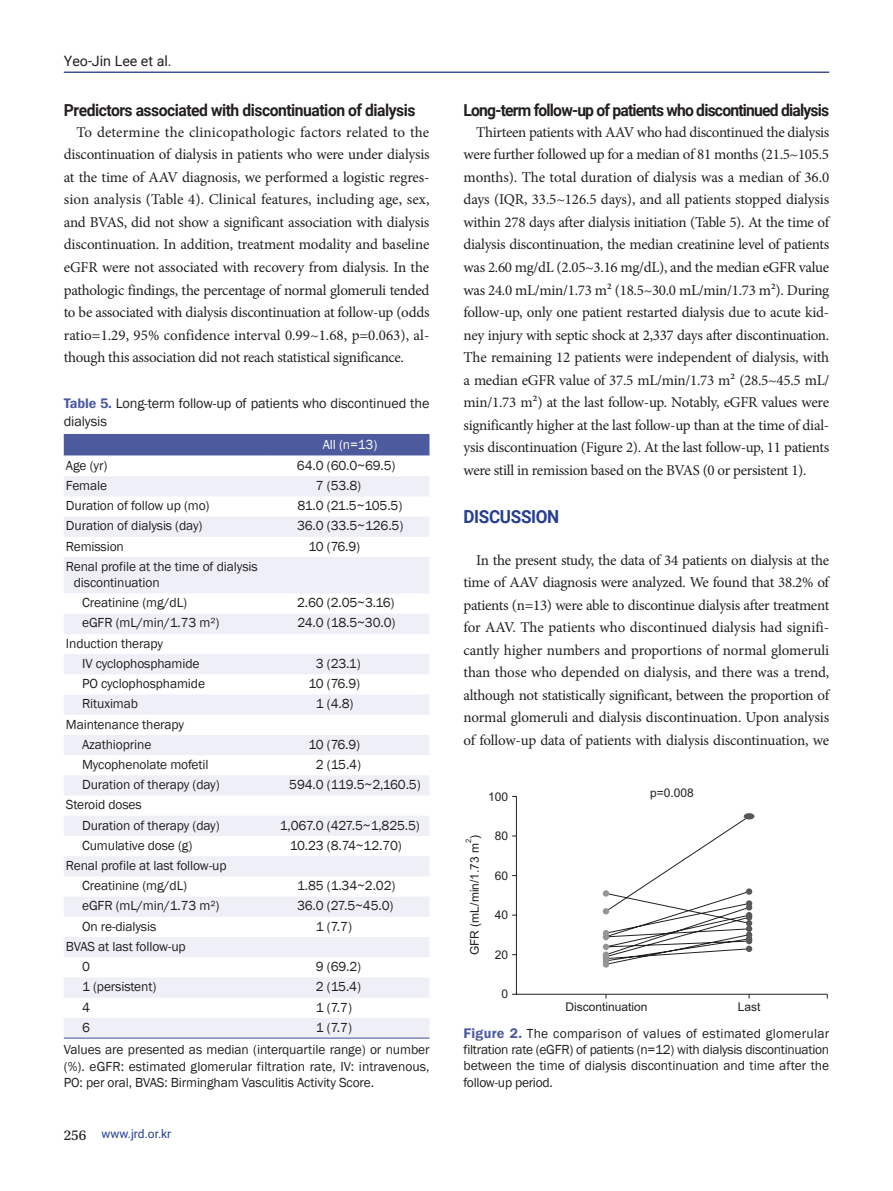
<style>
.page{position:relative;width:893px;height:1191px;background:#fff}
.page>*{position:absolute;margin:0;border:0;box-sizing:border-box;transform-origin:0 0}
.t1{font:700 18px "Roboto";letter-spacing:-.02em;color:#253f8e;scale:.95 1}
.t2{font:700 16.5px "Roboto";letter-spacing:-.05em;color:#231f20;scale:.95 1}
.t3{font:700 16.5px "Roboto";letter-spacing:-.03em;color:#231f20;scale:.95 1}
.t4{font:15px/22.5px "Minion Pro";letter-spacing:-.02em;color:#231f20;text-align:justify}
.t5{font:14.25px/17.1px "Franklin Gothic";letter-spacing:-.01em;color:#231f20}
.t6{font:14.25px "Roboto";color:#231f20}
.t7{font:13.5px/20.2px "Franklin Gothic";letter-spacing:-.01em;color:#231f20}
.t8{font:13.5px "Franklin Gothic";color:#fff}
.t9{font:12px "Arial";color:#231f20}
.t10{font:12px "Roboto";color:#253f8e}
.t11{font:7.5px "Arial";color:#231f20}
.s1{font-weight:600;color:#4d5a9e}
.s2{font-family:"Utopia Std Capt";font-size:15px;color:#231f20}
.s3{font-weight:600;font-size:14.25px;color:#4d5a9e}
</style>
<div class="page">
<hr style="left:64px;top:71px;width:765px;height:2px;background:#3f5199">
<div style="left:64px;top:434px;width:365px;height:22px;background:#4d5a9e"></div>
<svg style="left:64px;top:476px;width:365px;height:561px;fill:#eff0f7"></svg>
<hr style="left:64px;top:1037px;width:207px;height:1px;background:#3f5199">
<hr style="left:271px;top:1037px;width:158px;height:1px;background:#3f5199">
<svg style="left:512px;top:796px;width:316px;height:199px"></svg>
<svg style="left:603px;top:815px;width:149px;height:152px"></svg>
<div style="left:744px;top:813px;width:10px;height:6px;background:#57585a;border-radius:50%"></div>
<p class="t6" style="left:64px;top:51px;width:109px">Yeo-Jin Lee et al.</p>
<p class="t3" style="left:64px;top:99px;width:372px">Predictors associated with discontinuation of dialysis</p>
<p class="t4" style="left:64px;top:121px;width:367px;text-indent:13px">To determine the clinicopathologic factors related to the discontinuation of dialysis in patients who were under dialysis at the time of AAV diagnosis, we performed a logistic regres&shy;sion analysis (Table 4). Clinical features, including age, sex, and BVAS, did not show a significant association with dialysis discontinuation. In addition, treatment modality and baseline eGFR were not associated with recovery from dialysis. In the pathologic findings, the percentage of normal glomeruli tended to be associated with dialysis discontinuation at follow-up (odds ratio=1.29, 95% confidence interval 0.99~1.68, p=0.063), al&shy;though this association did not reach statistical significance.</p>
<p class="t5" style="left:64px;top:395px;width:367px"><span class="s1">Table 5.</span> Long-term follow-up of patients who discontinued the dialysis</p>
<p class="t8" style="left:323px;top:436px;width:56px">All (n=13)</p>
<p class="t7" style="left:66px;top:455px;width:43px">Age (yr)</p>
<p class="t7" style="left:297px;top:455px;width:100px">64.0 (60.0~69.5)</p>
<p class="t7" style="left:66px;top:475px;width:43px">Female</p>
<p class="t7" style="left:316px;top:475px;width:47px">7 (53.8)</p>
<p class="t7" style="left:66px;top:496px;width:145px">Duration of follow up (mo)</p>
<p class="t7" style="left:298px;top:496px;width:106px">81.0 (21.5~105.5)</p>
<p class="t7" style="left:66px;top:516px;width:138px">Duration of dialysis (day)</p>
<p class="t7" style="left:297px;top:516px;width:108px">36.0 (33.5~126.5)</p>
<p class="t7" style="left:66px;top:536px;width:60px">Remission</p>
<p class="t7" style="left:308px;top:536px;width:53px">10 (76.9)</p>
<p class="t7" style="left:74px;top:558px;width:185px;line-height:16.2px;text-indent:-8px">Renal profile at the time of dialysis discontinuation</p>
<p class="t7" style="left:82px;top:593px;width:107px">Creatinine (mg/dL)</p>
<p class="t7" style="left:297px;top:593px;width:99px">2.60 (2.05~3.16)</p>
<p class="t7" style="left:82px;top:613px;width:139px">eGFR (mL/min/1.73 m²)</p>
<p class="t7" style="left:298px;top:613px;width:99px">24.0 (18.5~30.0)</p>
<p class="t7" style="left:82px;top:633px;width:119px;text-indent:-16px">Induction therapy<br>IV cyclophosphamide</p>
<p class="t7" style="left:316px;top:653px;width:46px">3 (23.1)</p>
<p class="t7" style="left:82px;top:673px;width:124px">PO cyclophosphamide</p>
<p class="t7" style="left:308px;top:673px;width:53px">10 (76.9)</p>
<p class="t7" style="left:82px;top:694px;width:57px">Rituximab</p>
<p class="t7" style="left:316px;top:694px;width:39px">1 (4.8)</p>
<p class="t7" style="left:82px;top:714px;width:103px;text-indent:-16px">Maintenance therapy<br>Azathioprine</p>
<p class="t7" style="left:308px;top:734px;width:53px">10 (76.9)</p>
<p class="t7" style="left:82px;top:754px;width:128px">Mycophenolate mofetil</p>
<p class="t7" style="left:316px;top:754px;width:47px">2 (15.4)</p>
<p class="t7" style="left:82px;top:775px;width:139px">Duration of therapy (day)</p>
<p class="t7" style="left:289px;top:775px;width:133px">594.0 (119.5~2,160.5)</p>
<p class="t7" style="left:82px;top:795px;width:139px;text-indent:-16px">Steroid doses<br>Duration of therapy (day)</p>
<p class="t7" style="left:280px;top:815px;width:142px">1,067.0 (427.5~1,825.5)</p>
<p class="t7" style="left:82px;top:835px;width:112px">Cumulative dose (g)</p>
<p class="t7" style="left:290px;top:835px;width:114px">10.23 (8.74~12.70)</p>
<p class="t7" style="left:82px;top:855px;width:146px;text-indent:-16px">Renal profile at last follow-up<br>Creatinine (mg/dL)</p>
<p class="t7" style="left:297px;top:876px;width:100px">1.85 (1.34~2.02)</p>
<p class="t7" style="left:82px;top:896px;width:139px">eGFR (mL/min/1.73 m²)</p>
<p class="t7" style="left:297px;top:896px;width:98px">36.0 (27.5~45.0)</p>
<p class="t7" style="left:82px;top:916px;width:76px">On re-dialysis</p>
<p class="t7" style="left:316px;top:916px;width:38px">1 (7.7)</p>
<p class="t7" style="left:82px;top:936px;width:105px;text-indent:-16px">BVAS at last follow-up<br>0</p>
<p class="t7" style="left:316px;top:956px;width:47px">9 (69.2)</p>
<p class="t7" style="left:82px;top:977px;width:76px">1 (persistent)</p>
<p class="t7" style="left:316px;top:977px;width:47px">2 (15.4)</p>
<p class="t7" style="left:82px;top:997px;width:9px">4</p>
<p class="t7" style="left:316px;top:997px;width:38px">1 (7.7)</p>
<p class="t7" style="left:82px;top:1017px;width:9px">6</p>
<p class="t7" style="left:64px;top:1016px;width:367px;line-height:22.6px;text-indent:252px">1 (7.7)<br>Values are presented as median (interquartile range) or number</p>
<p class="t7" style="left:64px;top:1058px;width:367px;line-height:16.2px">(%). eGFR: estimated glomerular filtration rate, IV: intravenous,<br>PO: per oral, BVAS: Birmingham Vasculitis Activity Score.</p>
<p class="t10" style="left:64px;top:1125px;width:109px"><span class="s2">256</span> www.jrd.or.kr</p>
<p class="t2" style="left:463px;top:99px;width:386px">Long-term follow-up of patients who discontinued dialysis</p>
<p class="t4" style="left:463px;top:121px;width:367px;text-indent:13px">Thirteen patients with AAV who had discontinued the dialysis were further followed up for a median of 81 months (21.5~105.5 months). The total duration of dialysis was a median of 36.0 days (IQR, 33.5~126.5 days), and all patients stopped dialysis within 278 days after dialysis initiation (Table 5). At the time of dialysis discontinuation, the median creatinine level of patients was 2.60 mg/dL (2.05~3.16 mg/dL), and the median eGFR value was 24.0 mL/min/1.73 m² (18.5~30.0 mL/min/1.73 m²). During follow-up, only one patient restarted dialysis due to acute kid&shy;ney injury with septic shock at 2,337 days after discontinuation.<br>The remaining 12 patients were independent of dialysis, with a median eGFR value of 37.5 mL/min/1.73 m² (28.5~45.5 mL/ min/1.73 m²) at the last follow-up. Notably, eGFR values were significantly higher at the last follow-up than at the time of dial&shy;ysis discontinuation (Figure 2). At the last follow-up, 11 patients were still in remission based on the BVAS (0 or persistent 1).</p>
<p class="t1" style="left:463px;top:503px;width:102px">DISCUSSION</p>
<p class="t4" style="left:463px;top:548px;width:367px;text-indent:13px">In the present study, the data of 34 patients on dialysis at the time of AAV diagnosis were analyzed. We found that 38.2% of patients (n=13) were able to discontinue dialysis after treatment for AAV. The patients who discontinued dialysis had signifi&shy;cantly higher numbers and proportions of normal glomeruli than those who depended on dialysis, and there was a trend, although not statistically significant, between the proportion of normal glomeruli and dialysis discontinuation. Upon analysis of follow-up data of patients with dialysis discontinuation, we</p>
<p class="t9" style="left:470px;top:955px;width:122px;rotate:-90deg">GFR (mL/min/1.73 m )</p>
<p class="t11" style="left:466px;top:843px;width:6px;rotate:-90deg">2</p>
<p class="t9" style="left:488px;top:792px;width:22px">100</p>
<p class="t9" style="left:495px;top:831px;width:15px">80</p>
<p class="t9" style="left:495px;top:871px;width:15px">60</p>
<p class="t9" style="left:495px;top:910px;width:15px">40</p>
<p class="t9" style="left:495px;top:950px;width:15px">20</p>
<p class="t9" style="left:501px;top:989px;width:8px">0</p>
<p class="t9" style="left:650px;top:788px;width:45px">p=0.008</p>
<p class="t9" style="left:565px;top:1002px;width:84px">Discontinuation</p>
<p class="t9" style="left:738px;top:1002px;width:24px">Last</p>
<p class="t7" style="left:463px;top:1025px;width:367px;line-height:16.4px;text-align:justify"><span class="s3">Figure 2.</span> The comparison of values of estimated glomerular filtration rate (eGFR) of patients (n=12) with dialysis discontinuation between the time of dialysis discontinuation and time after the follow-up period.</p>
</div>
